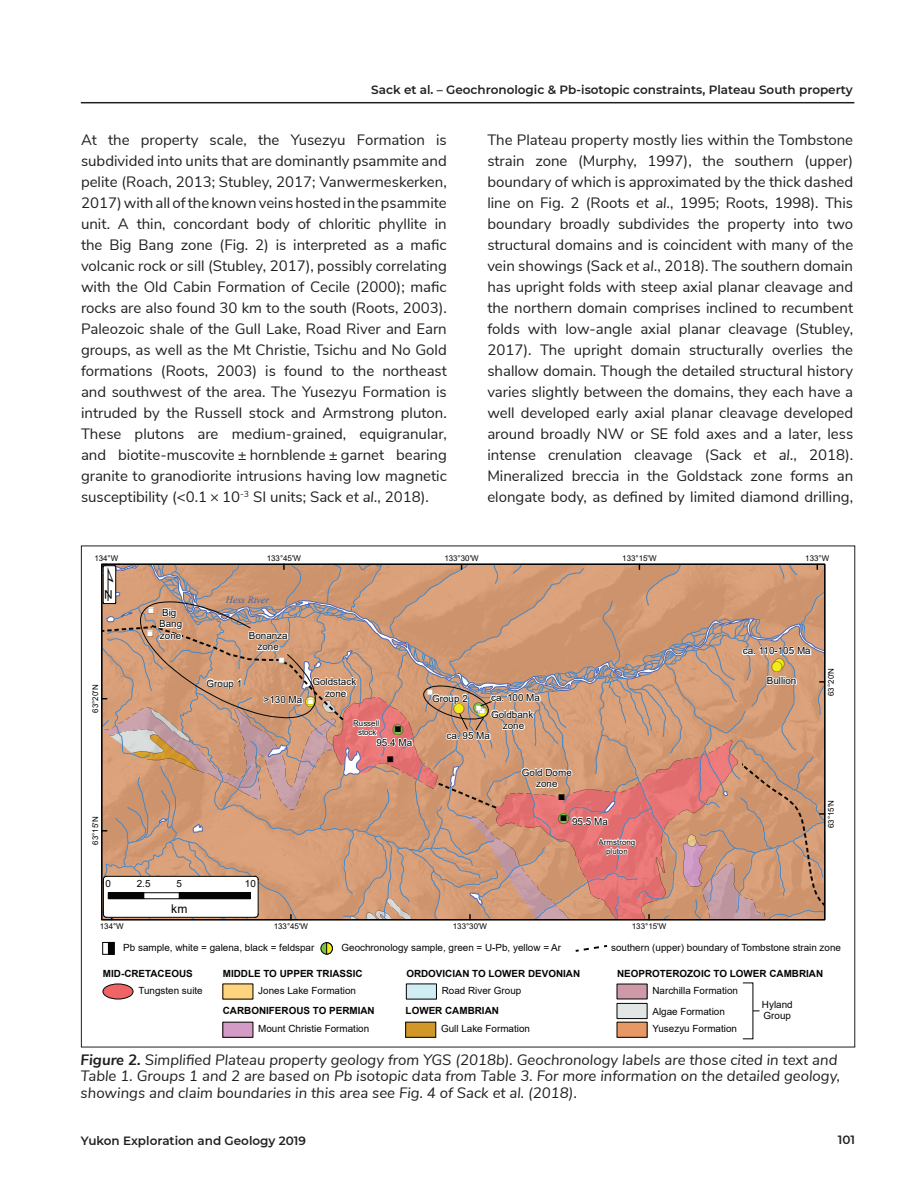
<style>
.page{position:relative;width:918px;height:1188px;background:#fff}
.page>*{position:absolute;margin:0;border:0;box-sizing:border-box;transform-origin:0 0}
.t1{font:48.15px "ESRI North";color:#040503}
.t2{font:15px/21px "Nunito Sans";color:#231f20;text-align:justify}
.t3{font:italic 15px/16.5px "Nunito Sans";color:#231f20}
.t4{font:15px "ESRI Default Marker";color:#f2eb17}
.t5{font:15px "ESRI Default Marker";color:#040503}
.t6{font:15px "ESRI Default Marker";color:#7bc142}
.t7{font:600 12px "Montserrat";color:#231f20}
.t8{font:12px "Arial";color:#040503}
.t9{font:9.9px/11.6px "Arial";color:#040503;text-align:center}
.t10{font:700 9.9px "Arial";color:#040503}
.t11{font:italic 9.9px "Times New Roman";letter-spacing:.005em;color:#3962ae}
.t12{font:8.25px "ESRI Default Marker";color:#fff}
.t13{font:8.25px "ESRI Default Marker";color:#040503}
.t14{font:7.95px/9.4px "Arial";color:#040503;text-align:center}
.s1{font-style:italic}
.s2{color:#040503}
.s3{color:#f2eb17}
.s4{color:#7bc142}
.s5{font-weight:700}
</style>
<div class="page">
<hr style="left:81px;top:102px;width:773px;height:1px;background:#231f20">
<div style="left:223px;top:984px;width:30px;height:15px;background:#fed47f"></div>
<div style="left:223px;top:1022px;width:30px;height:15px;background:#d39bc5"></div>
<div style="left:223px;top:1022px;width:30px;height:16px;border:1px solid #040503"></div>
<div style="left:406px;top:984px;width:30px;height:15px;background:#d1edf4"></div>
<div style="left:406px;top:984px;width:31px;height:15px;border:1px solid #040503"></div>
<div style="left:617px;top:1022px;width:30px;height:15px;background:#e79865"></div>
<div style="left:617px;top:1022px;width:30px;height:16px;border:1px solid #040503"></div>
<div style="left:617px;top:1003px;width:30px;height:16px;background:#e2e7e6"></div>
<div style="left:617px;top:1003px;width:30px;height:16px;border:1px solid #040503"></div>
<div style="left:617px;top:984px;width:30px;height:15px;background:#cf9aa7"></div>
<div style="left:103px;top:984px;width:30px;height:15px;background:#f16466;border-radius:50%"></div>
<div style="left:103px;top:984px;width:30px;height:15px;border:1px solid #040503;border-radius:50%"></div>
<svg style="left:575px;top:945px;width:33px;height:7px"></svg>
<div style="left:102px;top:942px;width:12px;height:13px;border:1px solid #040503"></div>
<div style="left:108px;top:942px;width:6px;height:12px;background:#040503"></div>
<div style="left:321px;top:943px;width:11px;height:11px;background:#7bc142;border-radius:50%"></div>
<div style="left:321px;top:942px;width:12px;height:12px;border:1px solid #040503;border-radius:50%"></div>
<svg style="left:326px;top:942px;width:7px;height:13px"></svg>
<div style="left:406px;top:1022px;width:30px;height:15px;background:#d19829"></div>
<div style="left:405px;top:1022px;width:31px;height:16px;border:1px solid #040503"></div>
<svg style="left:102px;top:564px;width:724px;height:356px;background:#cb987d"></svg>
<p class="t7" style="left:371px;top:81px;width:483px">Sack et al. – Geochronologic &amp; Pb-isotopic constraints, Plateau South property</p>
<p class="t2" style="left:81px;top:128px;width:367px">At the property scale, the Yusezyu Formation is subdivided into units that are dominantly psammite and pelite (Roach, 2013; Stubley, 2017; Vanwermeskerken, 2017) with all of the known veins hosted in the psammite unit. A thin, concordant body of chloritic phyllite in the Big Bang zone (Fig. 2) is interpreted as a mafic volcanic rock or sill (Stubley, 2017), possibly correlating with the Old Cabin Formation of Cecile (2000); mafic rocks are also found 30 km to the south (Roots, 2003).<br>Paleozoic shale of the Gull Lake, Road River and Earn groups, as well as the Mt Christie, Tsichu and No Gold formations (Roots, 2003) is found to the northeast and southwest of the area. The Yusezyu Formation is intruded by the Russell stock and Armstrong pluton.<br>These plutons are medium-grained, equigranular, and biotite-muscovite ± hornblende ± garnet bearing granite to granodiorite intrusions having low magnetic susceptibility (&lt;0.1 × 10<sup>-3</sup> SI units; Sack <span class="s1">et al.</span>, 2018).</p>
<p class="t2" style="left:487px;top:128px;width:367px">The Plateau property mostly lies within the Tombstone strain zone (Murphy, 1997), the southern (upper) boundary of which is approximated by the thick dashed line on Fig. 2 (Roots <span class="s1">et al.</span>, 1995; Roots, 1998). This boundary broadly subdivides the property into two structural domains and is coincident with many of the vein showings (Sack <span class="s1">et al.</span>, 2018). The southern domain has upright folds with steep axial planar cleavage and the northern domain comprises inclined to recumbent folds with low-angle axial planar cleavage (Stubley, 2017). The upright domain structurally overlies the shallow domain. Though the detailed structural history varies slightly between the domains, they each have a well developed early axial planar cleavage developed around broadly NW or SE fold axes and a later, less intense crenulation cleavage (Sack <span class="s1">et al.</span>, 2018).<br>Mineralized breccia in the Goldstack zone forms an elongate body, as defined by limited diamond drilling,</p>
<p class="t14" style="left:94px;top:553px;width:25px">134°W</p>
<h1 class="t1" style="left:105px;top:557px;width:8px">¹</h1>
<p class="t12" style="left:148px;top:606px;width:7px">"<span class="s2">)</span></p>
<p class="t9" style="left:159px;top:607px;width:25px">Big<br>Bang zone</p>
<p class="t12" style="left:147px;top:629px;width:7px">"<span class="s2">)</span></p>
<p class="t14" style="left:267px;top:553px;width:36px">133°45'W</p>
<p class="t11" style="left:226px;top:593px;width:45px">Hess River</p>
<p class="t9" style="left:249px;top:629px;width:41px">Bonanza zone</p>
<p class="t14" style="left:444px;top:553px;width:36px">133°30'W</p>
<p class="t14" style="left:622px;top:553px;width:36px">133°15'W</p>
<p class="t14" style="left:805px;top:553px;width:25px">133°W</p>
<p class="t9" style="left:743px;top:645px;width:69px">ca. 110-105 Ma</p>
<p class="t14" style="left:90px;top:713px;width:30px;rotate:-90deg">63°20'N</p>
<p class="t9" style="left:207px;top:677px;width:37px">Group 1</p>
<p class="t12" style="left:279px;top:655px;width:7px">"<span class="s2">)</span></p>
<p class="t9" style="left:312px;top:676px;width:45px">Goldstack zone</p>
<p class="t9" style="left:264px;top:694px;width:40px">&gt;130 Ma</p>
<p class="t4" style="left:305px;top:693px;width:12px">!<span class="s2">(</span></p>
<p class="t12" style="left:308px;top:697px;width:7px">"<span class="s2">)</span></p>
<p class="t14" style="left:353px;top:718px;width:28px">Russell stock</p>
<p class="t6" style="left:393px;top:721px;width:12px">!<span class="s2">(</span></p>
<p class="t13" style="left:395px;top:725px;width:7px">")</p>
<p class="t9" style="left:376px;top:736px;width:37px">95.4 Ma</p>
<p class="t13" style="left:387px;top:755px;width:7px">")</p>
<p class="t12" style="left:427px;top:687px;width:7px">"<span class="s2">)</span></p>
<p class="t9" style="left:491px;top:692px;width:50px">ca. 100 Ma</p>
<p class="t9" style="left:432px;top:692px;width:37px">Group 2</p>
<p class="t5" style="left:454px;top:700px;width:35px"><span class="s3">!</span>( <span class="s4">!</span>(<span class="s3">!</span>(</p>
<p class="t12" style="left:476px;top:705px;width:11px">"<span class="s2">)</span> "<span class="s2">)</span>"<sup>)</sup></p>
<p class="t9" style="left:491px;top:708px;width:44px">Goldbank zone</p>
<p class="t9" style="left:522px;top:766px;width:51px">Gold Dome zone</p>
<p class="t9" style="left:447px;top:730px;width:45px">ca. 95 Ma</p>
<p class="t4" style="left:774px;top:655px;width:12px">!<span class="s2">(</span></p>
<p class="t4" style="left:772px;top:658px;width:12px">!<span class="s2">(</span></p>
<p class="t9" style="left:767px;top:675px;width:31px">Bullion</p>
<p class="t14" style="left:826px;top:696px;width:30px;rotate:-90deg">63°20'N</p>
<p class="t14" style="left:90px;top:845px;width:30px;rotate:-90deg">63°15'N</p>
<p class="t13" style="left:559px;top:792px;width:7px">")</p>
<p class="t6" style="left:559px;top:809px;width:12px">!<span class="s2">(</span></p>
<p class="t13" style="left:561px;top:813px;width:7px">")</p>
<p class="t9" style="left:572px;top:815px;width:37px">95.5 Ma</p>
<p class="t14" style="left:599px;top:837px;width:38px">Armstrong pluton</p>
<p class="t14" style="left:826px;top:828px;width:30px;rotate:-90deg">63°15'N</p>
<p class="t9" style="left:105px;top:878px;width:7px">0</p>
<p class="t9" style="left:137px;top:878px;width:15px">2.5</p>
<p class="t9" style="left:177px;top:878px;width:7px">5</p>
<p class="t9" style="left:245px;top:878px;width:12px">10</p>
<p class="t8" style="left:171px;top:900px;width:18px">km</p>
<p class="t14" style="left:100px;top:921px;width:25px">134°W</p>
<p class="t14" style="left:274px;top:921px;width:36px">133°45'W</p>
<p class="t14" style="left:453px;top:921px;width:36px">133°30'W</p>
<p class="t14" style="left:632px;top:921px;width:36px">133°15'W</p>
<p class="t9" style="left:123px;top:942px;width:193px">Pb sample, white = galena, black = feldspar</p>
<p class="t9" style="left:342px;top:942px;width:221px">Geochronology sample, green = U-Pb, yellow = Ar</p>
<p class="t9" style="left:611px;top:942px;width:231px">southern (upper) boundary of Tombstone strain zone</p>
<p class="t10" style="left:103px;top:967px;width:91px">MID-CRETACEOUS</p>
<p class="t9" style="left:138px;top:985px;width:66px">Tungsten suite</p>
<p class="t10" style="left:223px;top:967px;width:141px">MIDDLE TO UPPER TRIASSIC</p>
<p class="t9" style="left:258px;top:985px;width:99px">Jones Lake Formation</p>
<p class="t10" style="left:223px;top:1003px;width:153px">CARBONIFEROUS TO PERMIAN</p>
<p class="t9" style="left:258px;top:1023px;width:112px">Mount Christie Formation</p>
<p class="t10" style="left:406px;top:967px;width:175px">ORDOVICIAN TO LOWER DEVONIAN</p>
<p class="t9" style="left:442px;top:985px;width:81px">Road River Group</p>
<p class="t10" style="left:406px;top:1003px;width:95px">LOWER CAMBRIAN</p>
<p class="t9" style="left:441px;top:1023px;width:90px">Gull Lake Formation</p>
<p class="t10" style="left:617px;top:967px;width:208px">NEOPROTEROZOIC TO LOWER CAMBRIAN</p>
<p class="t9" style="left:652px;top:985px;width:87px">Narchilla Formation</p>
<p class="t9" style="left:652px;top:1005px;width:74px">Algae Formation</p>
<p class="t9" style="left:652px;top:1023px;width:86px">Yusezyu Formation</p>
<p class="t9" style="left:762px;top:998px;width:32px;text-align:left">Hyland<br>Group</p>
<p class="t3" style="left:81px;top:1051px;width:761px"><span class="s5">Figure 2.</span> Simplified Plateau property geology from YGS (2018b). Geochronology labels are those cited in text and<br>Table 1. Groups 1 and 2 are based on Pb isotopic data from Table 3. For more information on the detailed geology, showings and claim boundaries in this area see Fig. 4 of Sack et al. (2018).</p>
<p class="t7" style="left:81px;top:1132px;width:227px">Yukon Exploration and Geology 2019</p>
<p class="t7" style="left:838px;top:1131px;width:19px">101</p>
</div>
